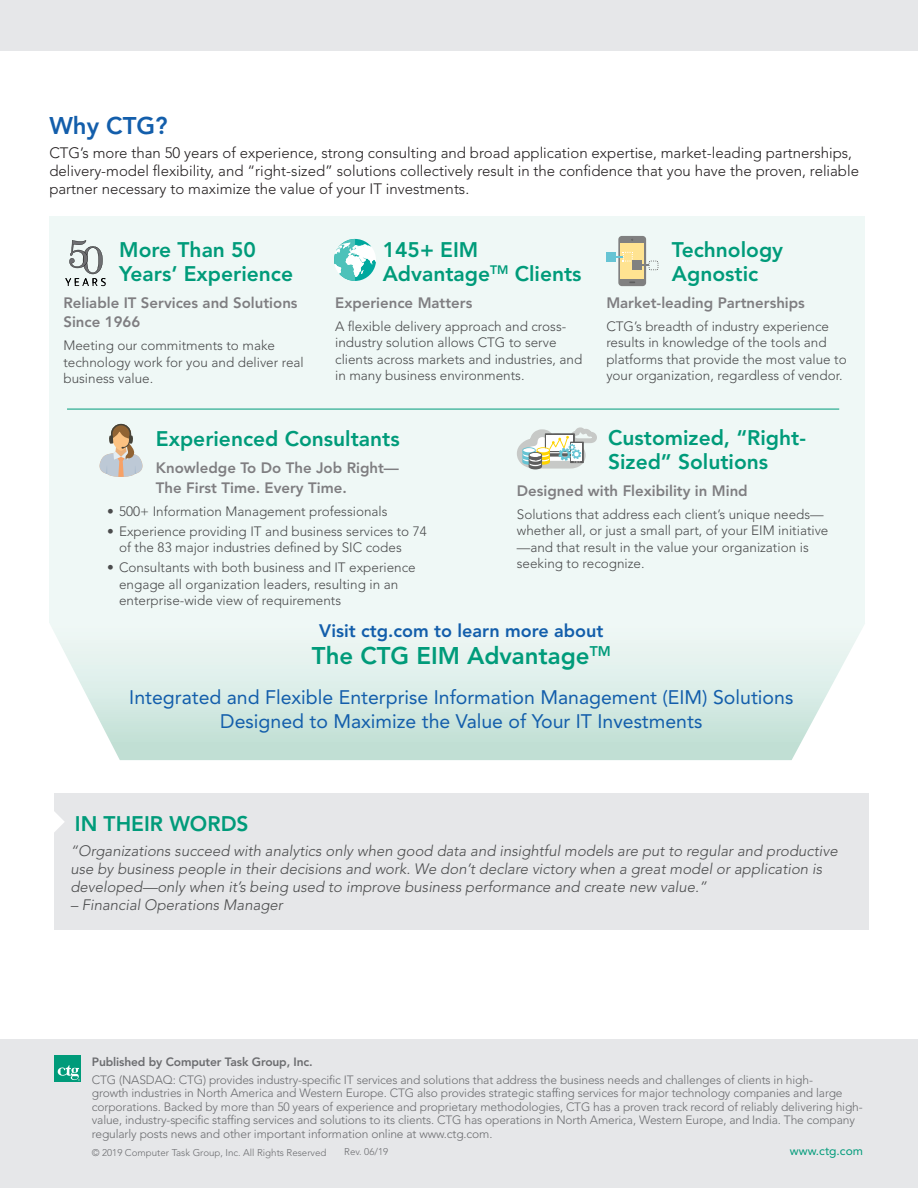
<style>
.page{position:relative;width:918px;height:1188px;background:#fff}
.page>*{position:absolute;margin:0;border:0;box-sizing:border-box;transform-origin:0 0}
.Header_1{font:800 24px "Avenir LT Std";color:#009b7a}
.Header_1-2{font:800 24px "Avenir LT Std";color:#135eab}
.Special_Table_Header{font:800 21px/24px "Avenir LT Std";color:#009b7a}
.Sidebar_title{font:800 21px "Avenir LT Std";color:#009b7a}
.Header_2{font:19.5px/23.4px "Avenir LT Std";color:#135eab;text-align:center}
.Header_1-3{font:800 18px "Avenir LT Std";color:#135eab}
.Siidebar_body_copy{font:italic 300 15px/18px "Avenir LT Std";color:#4b4c4d}
.Body_Copy{font:300 15px/18px "Avenir LT Std";color:#231f20}
.Special_Table_Subhea{font:800 15px/19.5px "Avenir LT Std";color:#7f7e81}
.Special_Table_Bullet{font:300 13.5px/16.5px "Avenir LT Std";color:#4b4c4d}
.Special_Table_Body{font:300 13.5px/16.5px "Avenir LT Std";color:#4b4c4d}
.Boilerplate{font:300 12px/13.5px "Avenir LT Std";letter-spacing:-.01em;color:#6c6d70}
.Boilerplate_Bold{font:800 12px "Avenir LT Std";letter-spacing:-.01em;color:#6c6d70}
.t1{font:12px "Avenir LT Std";color:#009b7a}
.Legal_line{font:300 9.75px "Avenir LT Std";color:#6c6d70}
</style>
<div class="page">
<div style="left:0;top:0;width:918px;height:50px;background:#e6e7e9"></div>
<div style="left:0;top:1039px;width:918px;height:149px;background:#e6e7e9"></div>
<div style="left:54px;top:1055px;width:26px;height:26px;background:#009b7a"></div>
<svg style="left:58px;top:1065px;width:22px;height:16px"></svg>
<div style="left:54px;top:793px;width:815px;height:137px;background:#e6e7e9"></div>
<svg style="left:54px;top:811px;width:11px;height:21px"></svg>
<svg style="left:50px;top:623px;width:815px;height:137px"></svg>
<div style="left:49px;top:216px;width:816px;height:407px;background:#eff8f6"></div>
<hr style="left:67px;top:409px;width:772px;height:1px;background:#009b7a">
<svg style="left:65px;top:240px;width:41px;height:46px"></svg>
<div style="left:618px;top:236px;width:28px;height:50px;background:#808080;border-radius:4px"></div>
<div style="left:620px;top:244px;width:24px;height:35px;background:#ffe391"></div>
<div style="left:632px;top:261px;width:10px;height:9px;background:#808080"></div>
<svg style="left:616px;top:252px;width:17px;height:10px"></svg>
<div style="left:606px;top:252px;width:10px;height:10px;background:#66c4d4"></div>
<svg style="left:642px;top:261px;width:16px;height:9px"></svg>
<svg style="left:517px;top:427px;width:80px;height:43px"></svg>
<svg style="left:334px;top:239px;width:42px;height:42px"></svg>
<svg style="left:99px;top:424px;width:44px;height:53px"></svg>
<p class="Header_1-2" style="left:49px;top:111px;width:120px">Why CTG?</p>
<p class="Body_Copy" style="left:49px;top:144px;width:811px">CTG’s more than 50 years of experience, strong consulting and broad application expertise, market-leading partnerships, delivery-model flexibility, and “right-sized” solutions collectively result in the confidence that you have the proven, reliable partner necessary to maximize the value of your IT investments.</p>
<p class="Special_Table_Header" style="left:119px;top:237px;width:175px">More Than 50<br>Years’ Experience</p>
<p class="Special_Table_Subhea" style="left:63px;top:293px;width:236px">Reliable IT Services and Solutions<br>Since 1966</p>
<p class="Special_Table_Body" style="left:63px;top:338px;width:242px">Meeting our commitments to make technology work for you and deliver real business value.</p>
<p class="Special_Table_Header" style="left:383px;top:237px;width:200px">145+ EIM<br>Advantage<sup>TM</sup> Clients</p>
<p class="Special_Table_Subhea" style="left:335px;top:293px;width:139px">Experience Matters</p>
<p class="Special_Table_Body" style="left:335px;top:318px;width:249px">A flexible delivery approach and cross&shy;industry solution allows CTG to serve clients across markets and industries, and in many business environments.</p>
<p class="Special_Table_Header" style="left:672px;top:237px;width:113px">Technology<br>Agnostic</p>
<p class="Special_Table_Subhea" style="left:606px;top:293px;width:200px">Market-leading Partnerships</p>
<p class="Special_Table_Body" style="left:606px;top:318px;width:242px">CTG’s breadth of industry experience results in knowledge of the tools and platforms that provide the most value to your organization, regardless of vendor.</p>
<p class="Special_Table_Header" style="left:608px;top:425px;width:199px">Customized, “Right-<br>Sized” Solutions</p>
<p class="Special_Table_Subhea" style="left:517px;top:481px;width:232px">Designed with Flexibility in Mind</p>
<p class="Special_Table_Bullet" style="left:517px;top:506px;width:313px">Solutions that address each client’s unique needs— whether all, or just a small part, of your EIM initiative —and that result in the value your organization is seeking to recognize.</p>
<p class="Special_Table_Header" style="left:156px;top:427px;width:245px">Experienced Consultants</p>
<p class="Special_Table_Subhea" style="left:156px;top:458px;width:244px">Knowledge To Do The Job Right—<br>The First Time. Every Time.</p>
<p class="Special_Table_Bullet" style="left:107px;top:503px;width:282px">• 500+ Information Management professionals</p>
<p class="Special_Table_Bullet" style="left:119px;top:523px;width:309px;text-indent:-12px">• Experience providing IT and business services to 74 of the 83 major industries defined by SIC codes</p>
<p class="Special_Table_Bullet" style="left:119px;top:559px;width:298px;text-indent:-12px">• Consultants with both business and IT experience engage all organization leaders, resulting in an enterprise-wide view of requirements</p>
<p class="Header_1-3" style="left:319px;top:620px;width:286px">Visit ctg.com to learn more about</p>
<p class="Header_1" style="left:312px;top:642px;width:300px">The CTG EIM Advantage<sup>TM</sup></p>
<p class="Header_2" style="left:129px;top:686px;width:666px">Integrated and Flexible Enterprise Information Management (EIM) Solutions<br>Designed to Maximize the Value of Your IT Investments</p>
<p class="Sidebar_title" style="left:75px;top:811px;width:175px">IN THEIR WORDS</p>
<p class="Siidebar_body_copy" style="left:70px;top:842px;width:769px">“Organizations succeed with analytics only when good data and insightful models are put to regular and productive use by business people in their decisions and work. We don’t declare victory when a great model or application is developed—only when it’s being used to improve business performance and create new value.”</p>
<p class="Siidebar_body_copy" style="left:70px;top:896px;width:214px">– Financial Operations Manager</p>
<p class="Boilerplate_Bold" style="left:92px;top:1054px;width:223px">Published by Computer Task Group, Inc.</p>
<p class="Boilerplate" style="left:92px;top:1073px;width:773px">CTG (NASDAQ: CTG) provides industry-specific IT services and solutions that address the business needs and challenges of clients in high-<br>growth industries in North America and Western Europe. CTG also provides strategic staffing services for major technology companies and large corporations. Backed by more than 50 years of experience and proprietary methodologies, CTG has a proven track record of reliably delivering high&shy;value, industry-specific staffing services and solutions to its clients. CTG has operations in North America, Western Europe, and India. The company regularly posts news and other important information online at www.ctg.com.</p>
<p class="Legal_line" style="left:92px;top:1147px;width:236px">© 2019 Computer Task Group, Inc. All Rights Reserved</p>
<p class="Legal_line" style="left:344px;top:1146px;width:45px">Rev. 06/19</p>
<p class="t1" style="left:790px;top:1144px;width:75px">www.ctg.com</p>
</div>
